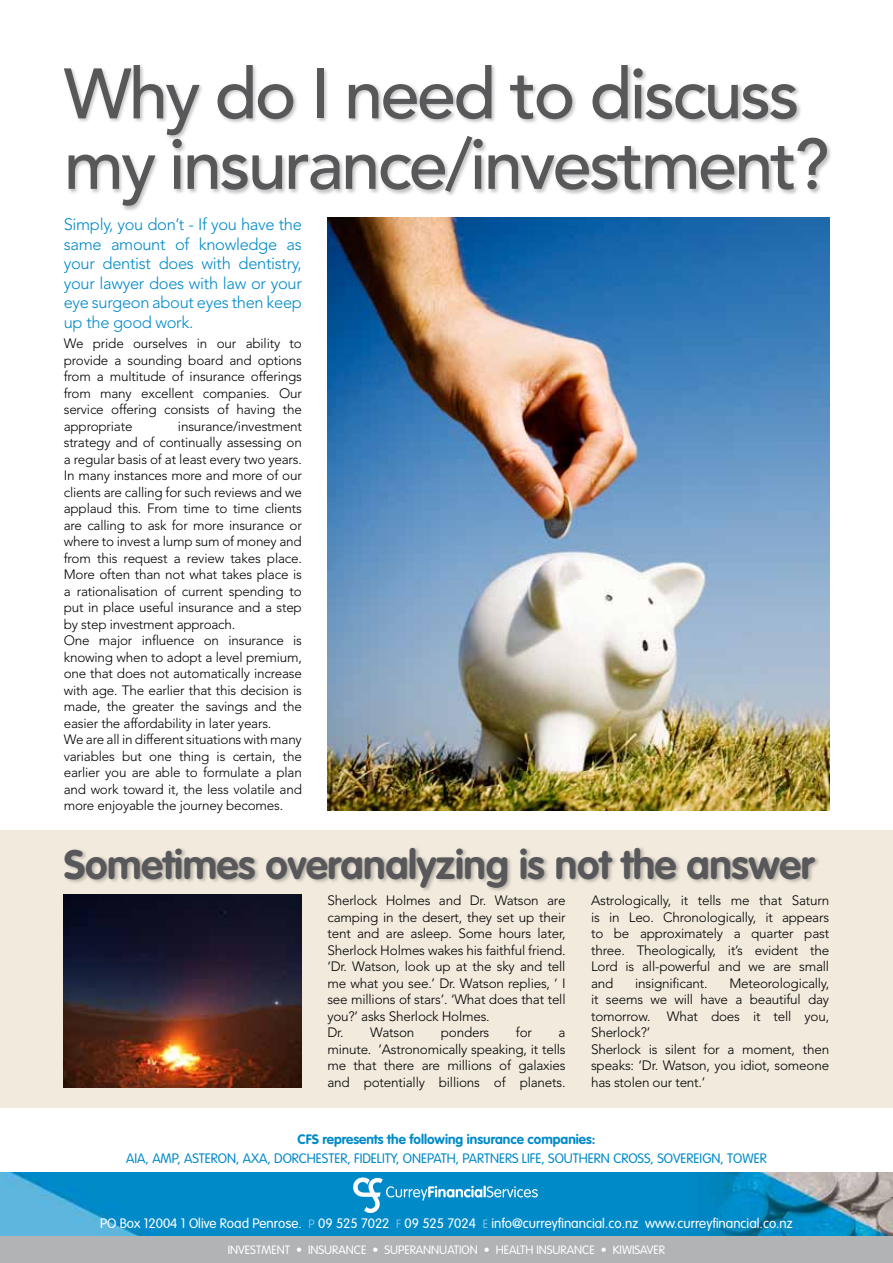
<style>
.page{position:relative;width:893px;height:1263px;background:#fff}
.page>*{position:absolute;margin:0;border:0;box-sizing:border-box;transform-origin:0 0}
.t1{font:500 70.5px/70.5px "Avenir";letter-spacing:-.04em;color:#58585a}
.t2{font:700 40.5px "VAG Rounded";letter-spacing:-.01em;color:#58585a}
.t3{font:300 16.5px/19.5px "Avenir";letter-spacing:-.02em;color:#008ac9;text-align:justify}
.t4{font:300 13.5px/16.5px "Avenir";letter-spacing:-.015em;color:#000;text-align:justify}
.t5{font:300 13.5px "VAG Rounded";color:#fff}
.t6{font:300 13.5px "VAG Rounded";color:#008ac9}
.t7{font:700 13.5px "VAG Rounded";color:#008ac9}
.t8{font:300 12px "VAG Rounded";color:#fff}
.s1{font-size:12px;color:#81c2e3}
</style>
<div class="page">
<div style="left:0;top:831px;width:893px;height:277px;background:#f1eadd"></div>
<div style="left:62px;top:64px;width:770px;height:148px;background:#000;opacity:.25"></div>
<img style="left:0;top:1172px;width:893px;height:64px">
<div style="left:0;top:1236px;width:893px;height:27px;background:#b1b3b4"></div>
<svg style="left:353px;top:1177px;width:185px;height:36px"></svg>
<div style="left:63px;top:846px;width:758px;height:46px;background:#000;opacity:.25"></div>
<img style="left:327px;top:218px;width:502px;height:593px">
<img style="left:64px;top:894px;width:238px;height:193px">
<h1 class="t1" style="left:64px;top:60px;width:767px">Why do I need to discuss my insurance/investment?</h1>
<p class="t3" style="left:64px;top:215px;width:240px">Simply, you don’t - If you have the same amount of knowledge as your dentist does with dentistry, your lawyer does with law or your eye surgeon about eyes then keep up the good work.</p>
<p class="t4" style="left:64px;top:335px;width:240px">We pride ourselves in our ability to provide a sounding board and options from a multitude of insurance offerings from many excellent companies. Our service offering consists of having the appropriate</p>
<p class="t4" style="left:64px;top:418px;width:240px;text-align:left;text-indent:114px">insurance/investment strategy and of continually assessing on a regular basis of at least every two years.<br>In many instances more and more of our clients are calling for such reviews and we applaud this. From time to time clients are calling to ask for more insurance or where to invest a lump sum of money and from this request a review takes place.<br>More often than not what takes place is a rationalisation of current spending to put in place useful insurance and a step by step investment approach.<br>One major influence on insurance is knowing when to adopt a level premium, one that does not automatically increase with age. The earlier that this decision is made, the greater the savings and the easier the affordability in later years.<br>We are all in different situations with many variables but one thing is certain, the earlier you are able to formulate a plan and work toward it, the less volatile and more enjoyable the journey becomes.</p>
<h2 class="t2" style="left:64px;top:840px;width:752px">Sometimes overanalyzing is not the answer</h2>
<p class="t4" style="left:327px;top:892px;width:240px;text-align:left">Sherlock Holmes and Dr. Watson are camping in the desert, they set up their tent and are asleep. Some hours later, Sherlock Holmes wakes his faithful friend. ‘Dr. Watson, look up at the sky and tell me what you see.’ Dr. Watson replies, ‘ I see millions of stars’. ‘What does that tell you?’ asks Sherlock Holmes.<br>Dr. Watson</p>
<p class="t4" style="left:591px;top:892px;width:240px">Astrologically, it tells me that Saturn is in Leo. Chronologically, it appears to be approximately a quarter past three. Theologically, it’s evident the Lord is all-powerful and we are small and</p>
<p class="t4" style="left:635px;top:975px;width:74px">insignificant.</p>
<p class="t4" style="left:591px;top:975px;width:240px;text-align:left;text-indent:138px">Meteorologically, it seems we will have a beautiful day tomorrow. What does it tell you,<br>Sherlock?’<br>Sherlock is silent for a moment, then speaks: ‘Dr. Watson, you idiot, someone has stolen our tent.’</p>
<p class="t4" style="left:441px;top:1024px;width:50px">ponders</p>
<p class="t4" style="left:516px;top:1024px;width:18px">for</p>
<p class="t4" style="left:327px;top:1024px;width:240px;text-indent:231px">a minute. ’Astronomically speaking, it tells me that there are millions of galaxies and potentially billions of planets.</p>
<p class="t7" style="left:297px;top:1131px;width:299px">CFS represents the following insurance companies:</p>
<p class="t6" style="left:126px;top:1150px;width:75px">AIA, AMP, ASTERON</p>
<p class="t6" style="left:236px;top:1150px;width:55px">, AXA, DORCHESTER</p>
<p class="t6" style="left:347px;top:1150px;width:130px">, FIDE LITY, ONEPATH, PARTNERS</p>
<p class="t6" style="left:522px;top:1150px;width:42px">LIFE, SOUTHERN</p>
<p class="t6" style="left:613px;top:1150px;width:17px">CROSS</p>
<p class="t6" style="left:651px;top:1150px;width:22px">, SOVEREIGN</p>
<p class="t6" style="left:720px;top:1150px;width:41px">, TOWER</p>
<p class="t5" style="left:100px;top:1216px;width:694px">PO BOX 12004 1 OLIVE ROAD PENROSE. <span class="s1">P</span> 09 525 7022 <span class="s1">F</span> 09 525 7024 <span class="s1">E</span> INFO@CURREYFINANCIAL.CO.NZ WWW.CURREYFINANCIAL.CO.NZ</p>
<p class="t8" style="left:228px;top:1243px;width:319px">INVESTMENT • INSURANCE • SUPERANNUATION • HEALTH INSURANCE</p>
<p class="t8" style="left:601px;top:1243px;width:47px">• KIWISAVER</p>
</div>
